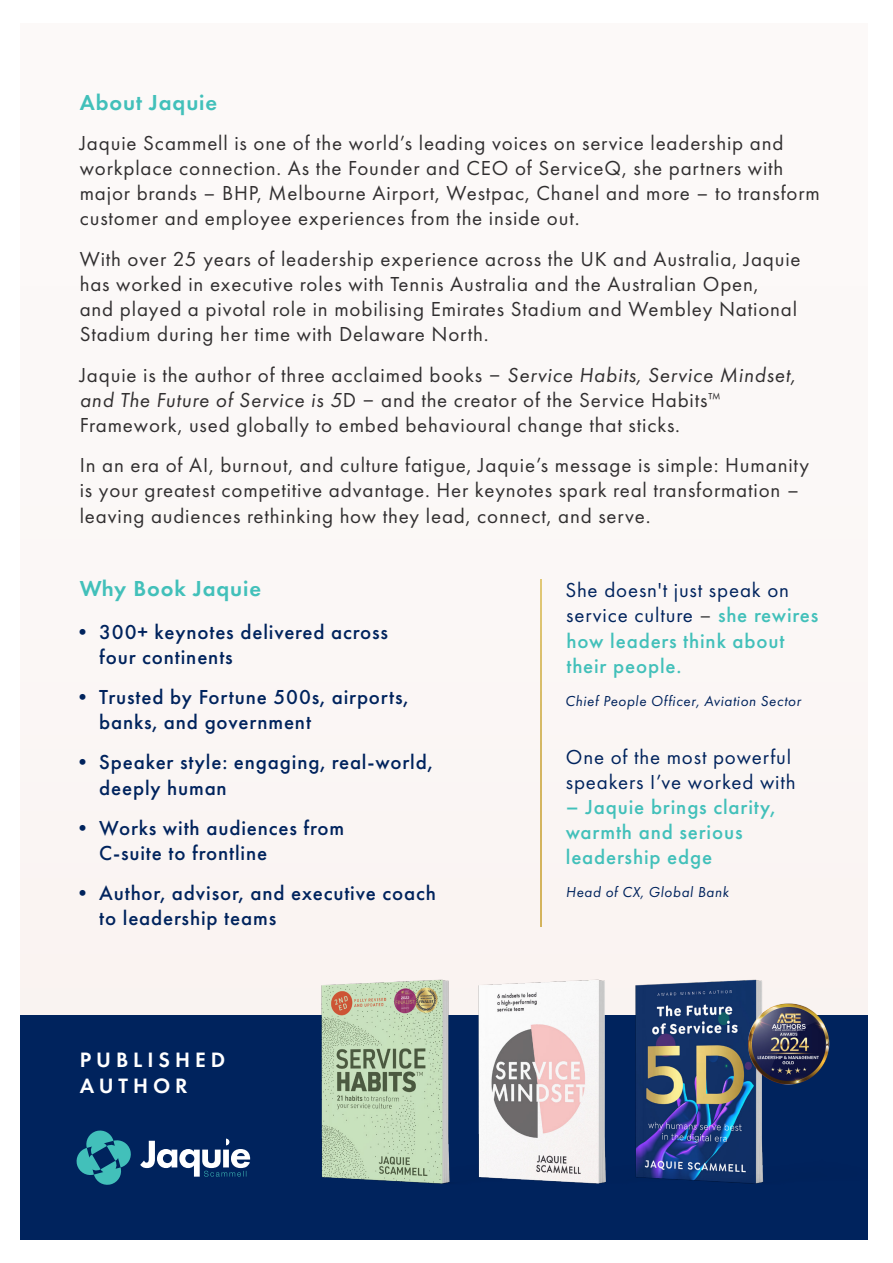
<style>
.page{position:relative;width:893px;height:1263px;background:#fff}
.page>*{position:absolute;margin:0;border:0;box-sizing:border-box;transform-origin:0 0}
.t1{font:600 22.5px "Futura PT";letter-spacing:.04em;color:#42c0ba}
.t2{font:600 21.6px/26px "Futura PT";letter-spacing:.23em;color:#fff}
.t3{font:21px/25.2px "Futura PT";letter-spacing:.04em;color:#312f30}
.t4{font:500 21px/25.2px "Futura PT";letter-spacing:.04em;color:#00235d}
.t5{font:500 21px/25.2px "Futura PT";letter-spacing:.04em;color:#42c0ba}
.t6{font:21px/25.2px "Futura PT";letter-spacing:.04em;color:#00235d}
.t7{font:italic 15px "Futura PT";letter-spacing:.04em;color:#00235d}
.s1{font-style:italic}
.s2{font-size:16.5px}
.s3{font-weight:400;color:#00235d}
.s4{font-weight:400;color:#3e3e3f}
</style>
<div class="page">
<div style="left:20px;top:23px;width:847px;height:1217px;background:#fbf8f7"></div>
<div style="left:20px;top:1015px;width:847px;height:225px;background:#00235d"></div>
<img style="left:679px;top:949px;width:189px;height:247px">
<img style="left:321px;top:979px;width:129px;height:205px">
<img style="left:478px;top:979px;width:201px;height:205px">
<img style="left:540px;top:580px;width:1px;height:346px">
<svg style="left:76px;top:1130px;width:55px;height:55px"></svg>
<svg style="left:140px;top:1138px;width:110px;height:39px"></svg>
<img style="left:741px;top:995px;width:98px;height:98px">
<p class="t1" style="left:80px;top:88px;width:139px">About Jaquie</p>
<p class="t3" style="left:80px;top:130px;width:742px">Jaquie Scammell is one of the world’s leading voices on service leadership and workplace connection. As the Founder and CEO of ServiceQ, she partners with major brands ‒ BHP, Melbourne Airport, Westpac, Chanel and more ‒ to transform customer and employee experiences from the inside out.</p>
<p class="t3" style="left:80px;top:246px;width:722px">With over 25 years of leadership experience across the UK and Australia, Jaquie has worked in executive roles with Tennis Australia and the Australian Open,<br>and played a pivotal role in mobilising Emirates Stadium and Wembley National Stadium during her time with Delaware North.</p>
<p class="t3" style="left:80px;top:362px;width:717px">Jaquie is the author of three acclaimed books ‒ <span class="s1">Service Habits, Service Mindset, and The Future of Service is 5</span>D ‒ and the creator of the Service Habits<span class="s2">™<br></span>Framework, used globally to embed behavioural change that sticks.</p>
<p class="t3" style="left:80px;top:452px;width:731px">In an era of AI, burnout, and culture fatigue, Jaquie’s message is simple: Humanity is your greatest competitive advantage. Her keynotes spark real transformation ‒ leaving audiences rethinking how they lead, connect, and serve.</p>
<p class="t1" style="left:80px;top:574px;width:183px">Why Book Jaquie</p>
<p class="t4" style="left:99px;top:619px;width:290px;text-indent:-27px">• 300+ keynotes delivered across four continents</p>
<p class="t4" style="left:99px;top:684px;width:311px;text-indent:-27px">• Trusted by Fortune 500s, airports, banks, and government</p>
<p class="t4" style="left:99px;top:750px;width:335px;text-indent:-27px">• Speaker style: engaging, real-world, deeply human</p>
<p class="t4" style="left:99px;top:815px;width:247px;text-indent:-27px">• Works with audiences from<br>C-suite to frontline</p>
<p class="t4" style="left:99px;top:880px;width:338px;text-indent:-27px">• Author, advisor, and executive coach to leadership teams</p>
<p class="t2" style="left:80px;top:1046px;width:147px">PUBLISHED<br>AUTHOR</p>
<p class="t5" style="left:565px;top:577px;width:254px"><span class="s3">She doesn't just speak on service culture</span> <span class="s4">‒</span> she rewires how leaders think about their people.</p>
<p class="t7" style="left:565px;top:692px;width:237px">Chief People Officer, Aviation Sector</p>
<p class="t6" style="left:566px;top:744px;width:231px">One of the most powerful speakers I’ve worked with</p>
<p class="t5" style="left:566px;top:794px;width:211px">– Jaquie brings clarity, warmth and serious leadership edge</p>
<p class="t7" style="left:566px;top:883px;width:164px">Head of CX, Global Bank</p>
</div>
